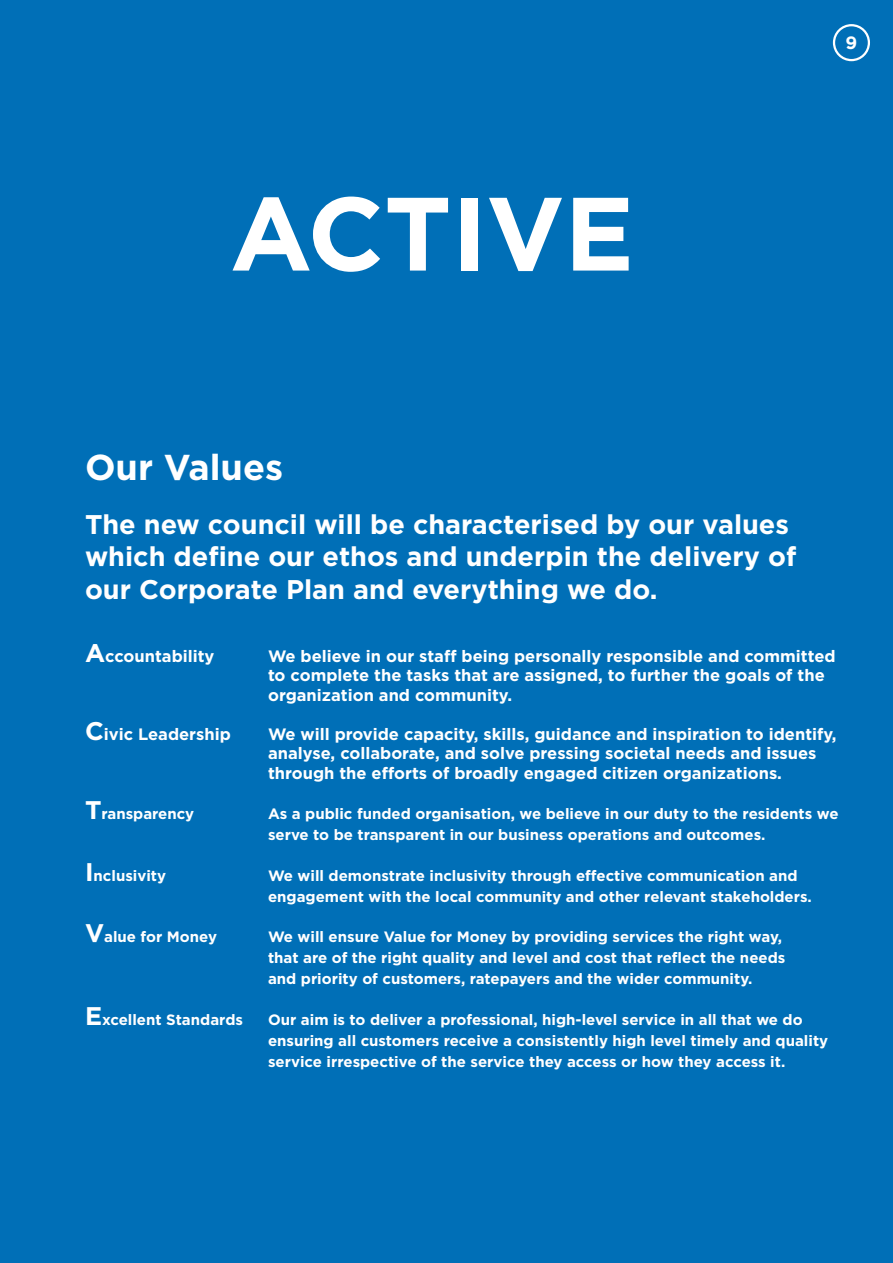
<style>
.page{position:relative;width:893px;height:1263px;background:#006fb7}
.page>*{position:absolute;margin:0;border:0;box-sizing:border-box;transform-origin:0 0}
.t1{font:700 103.95px "Gotham";color:#fff}
.t2{font:700 36px "Gotham";color:#fff}
.t3{font:700 27px/32.4px "Gotham";color:#fff}
.t4{font:700 17.85px "Gotham";color:#fff}
.t5{font:700 16.5px/19.5px "Gotham";color:#fff}
.t6{font:700 15px/21px "Gotham";color:#fff}
.s1{font-size:25.5px}
</style>
<div class="page">
<div style="left:833px;top:24px;width:37px;height:37px;border:2px solid #fff;border-radius:50%"></div>
<h1 class="t1" style="left:230px;top:165px;width:406px">ACTIVE</h1>
<p class="t4" style="left:845px;top:31px;width:13px">9</p>
<h2 class="t2" style="left:85px;top:443px;width:200px">Our Values</h2>
<h3 class="t3" style="left:85px;top:508px;width:713px">The new council will be characterised by our values which define our ethos and underpin the delivery of our Corporate Plan and everything we do.</h3>
<p class="t5" style="left:85px;top:646px;width:131px"><span class="s1">A</span>ccountability</p>
<p class="t5" style="left:268px;top:646px;width:569px">We believe in our staff being personally responsible and committed to complete the tasks that are assigned, to further the goals of the organization and community.</p>
<p class="t5" style="left:85px;top:724px;width:147px"><span class="s1">C</span>ivic Leadership</p>
<p class="t5" style="left:268px;top:724px;width:570px">We will provide capacity, skills, guidance and inspiration to identify, analyse, collaborate, and solve pressing societal needs and issues through the efforts of broadly engaged citizen organizations.</p>
<p class="t6" style="left:85px;top:803px;width:111px"><span class="s1">T</span>ransparency</p>
<p class="t6" style="left:268px;top:803px;width:572px">As a public funded organisation, we believe in our duty to the residents we serve to be transparent in our business operations and outcomes.</p>
<p class="t6" style="left:85px;top:865px;width:83px"><span class="s1">I</span>nclusivity</p>
<p class="t6" style="left:268px;top:865px;width:545px">We will demonstrate inclusivity through effective communication and engagement with the local community and other relevant stakeholders.</p>
<p class="t6" style="left:85px;top:926px;width:134px"><span class="s1">V</span>alue for Money</p>
<p class="t6" style="left:268px;top:926px;width:519px">We will ensure Value for Money by providing services the right way, that are of the right quality and level and cost that reflect the needs and priority of customers, ratepayers and the wider community.</p>
<p class="t6" style="left:85px;top:1009px;width:159px"><span class="s1">E</span>xcellent Standards</p>
<p class="t6" style="left:268px;top:1008px;width:562px">Our aim is to deliver a professional, high-level service in all that we do ensuring all customers receive a consistently high level timely and quality service irrespective of the service they access or how they access it.</p>
</div>
